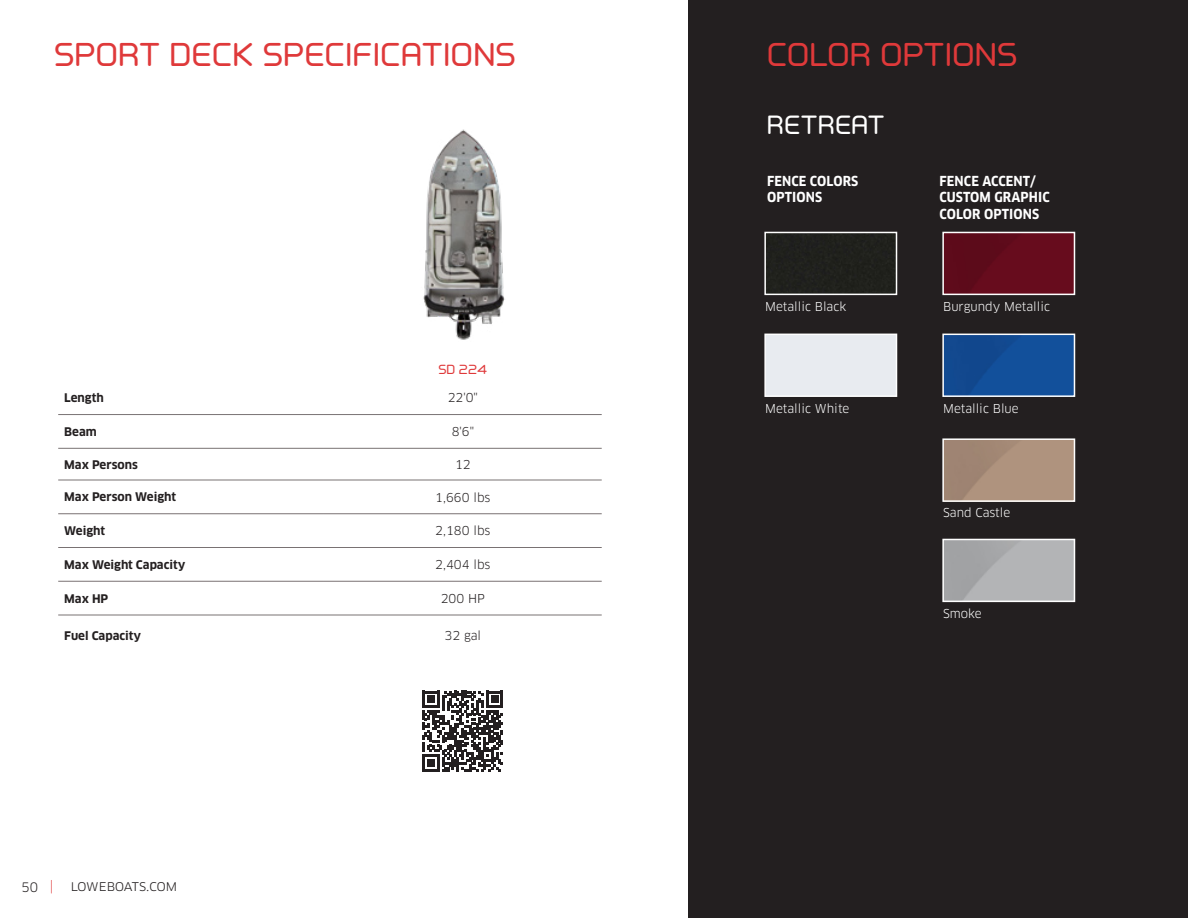
<style>
.page{position:relative;width:1188px;height:918px;background:#fff}
.page>*{position:absolute;margin:0;border:0;box-sizing:border-box;transform-origin:0 0}
.Headline{font:600 30px "Primus";color:#df393a}
.Headline-2{font:600 24px "Primus";color:#fff}
.Headline-3{font:700 condensed 13.5px/16.5px "Clan OT";letter-spacing:.01em;color:#fff}
.body_copy{font:13.5px "Clan OT";color:#231f20}
.body_copy-2{font:13.5px "Clan OT";color:#df393a}
.body_copy-3{font:12.75px "Clan OT";color:#231f20}
.body_copy-4{font:12px "Clan OT";color:#fff}
.t1{font:12px "Clan OT";color:#231f20}
.t2{font:600 12px "Primus";color:#df393a}
.t3{font:700 11.7px "Clan OT";color:#231f20}
</style>
<div class="page">
<div style="left:688px;top:0;width:500px;height:918px;background:#231f20"></div>
<hr style="left:58px;top:414px;width:266px;height:1px;background:#797273">
<hr style="left:324px;top:414px;width:278px;height:1px;background:#797273">
<hr style="left:58px;top:448px;width:266px;height:1px;background:#797273">
<hr style="left:324px;top:448px;width:278px;height:1px;background:#797273">
<hr style="left:58px;top:480px;width:266px;height:1px;background:#797273">
<hr style="left:324px;top:480px;width:278px;height:1px;background:#797273">
<hr style="left:58px;top:513px;width:266px;height:1px;background:#797273">
<hr style="left:324px;top:513px;width:278px;height:1px;background:#797273">
<hr style="left:58px;top:547px;width:266px;height:1px;background:#797273">
<hr style="left:324px;top:547px;width:278px;height:1px;background:#797273">
<hr style="left:58px;top:581px;width:266px;height:1px;background:#797273">
<hr style="left:324px;top:581px;width:278px;height:1px;background:#797273">
<hr style="left:58px;top:615px;width:266px;height:1px;background:#797273">
<hr style="left:324px;top:615px;width:278px;height:1px;background:#797273">
<svg style="left:422px;top:691px;width:81px;height:81px"></svg>
<img style="left:945px;top:235px;width:127px;height:57px">
<div style="left:942px;top:232px;width:133px;height:63px;border:2px solid #fff"></div>
<div style="left:764px;top:232px;width:133px;height:63px;border:2px solid #fff"></div>
<img style="left:945px;top:337px;width:127px;height:57px">
<div style="left:942px;top:334px;width:133px;height:63px;border:2px solid #fff"></div>
<div style="left:764px;top:334px;width:133px;height:63px;background:#e8ebf0;border:2px solid #fff"></div>
<img style="left:945px;top:441px;width:127px;height:58px">
<div style="left:942px;top:438px;width:133px;height:64px;border:2px solid #fff"></div>
<img style="left:945px;top:542px;width:127px;height:57px">
<div style="left:942px;top:539px;width:133px;height:63px;border:2px solid #fff"></div>
<img style="left:423px;top:129px;width:82px;height:211px">
<p class="Headline" style="left:54px;top:36px;width:463px">SPORT DECK SPECIFICATIONS</p>
<p class="Headline" style="left:767px;top:36px;width:252px">COLOR OPTIONS</p>
<p class="Headline-2" style="left:767px;top:111px;width:120px">RETREAT</p>
<p class="Headline-3" style="left:767px;top:173px;width:93px">FENCE COLORS<br>OPTIONS</p>
<p class="Headline-3" style="left:940px;top:172px;width:112px">FENCE ACCENT/<br>CUSTOM GRAPHIC<br>COLOR OPTIONS</p>
<p class="t2" style="left:438px;top:362px;width:51px">SD 224</p>
<p class="t3" style="left:64px;top:391px;width:41px">Length</p>
<p class="t1" style="left:448px;top:391px;width:32px">22'0"</p>
<p class="t3" style="left:64px;top:425px;width:34px">Beam</p>
<p class="t1" style="left:452px;top:425px;width:24px">8'6"</p>
<p class="t3" style="left:64px;top:458px;width:75px">Max Persons</p>
<p class="t1" style="left:455px;top:457px;width:17px">12</p>
<p class="t3" style="left:64px;top:490px;width:113px">Max Person Weight</p>
<p class="t1" style="left:435px;top:490px;width:57px">1,660 lbs</p>
<p class="t3" style="left:64px;top:524px;width:42px">Weight</p>
<p class="t1" style="left:435px;top:524px;width:57px">2,180 lbs</p>
<p class="t3" style="left:64px;top:558px;width:123px">Max Weight Capacity</p>
<p class="t1" style="left:435px;top:558px;width:57px">2,404 lbs</p>
<p class="t3" style="left:64px;top:592px;width:46px">Max HP</p>
<p class="t1" style="left:441px;top:591px;width:46px">200 HP</p>
<p class="t3" style="left:64px;top:629px;width:78px">Fuel Capacity</p>
<p class="t1" style="left:445px;top:628px;width:38px">32 gal</p>
<p class="body_copy-3" style="left:22px;top:880px;width:18px">50</p>
<p class="body_copy-2" style="left:50px;top:878px;width:5px">|</p>
<p class="body_copy" style="left:71px;top:878px;width:108px">loweboats.com</p>
<p class="body_copy-4" style="left:765px;top:299px;width:83px">Metallic Black</p>
<p class="body_copy-4" style="left:943px;top:299px;width:108px">Burgundy Metallic</p>
<p class="body_copy-4" style="left:765px;top:401px;width:86px">Metallic White</p>
<p class="body_copy-4" style="left:943px;top:401px;width:77px">Metallic Blue</p>
<p class="body_copy-4" style="left:943px;top:506px;width:69px">Sand Castle</p>
<p class="body_copy-4" style="left:943px;top:606px;width:40px">Smoke</p>
</div>
